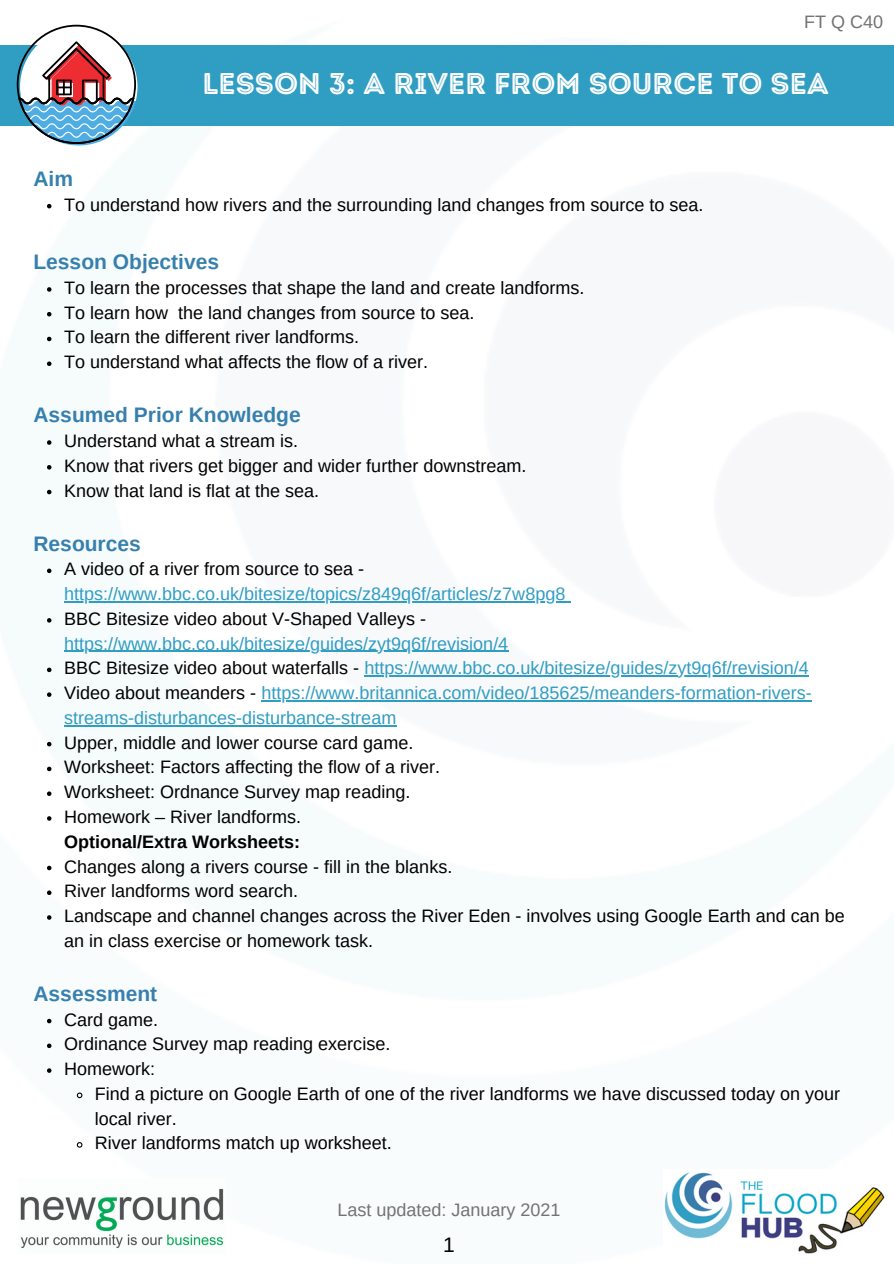
<style>
.page{position:relative;width:894px;height:1264px;background:#fff}
.page>*{position:absolute;margin:0;border:0;box-sizing:border-box;transform-origin:0 0}
.t1{font:30px "Intro Rust Base Line";color:#fff}
.t2{font:700 21px "Arimo";color:#3780ae}
.t3{font:21px "Arimo";color:#000}
.t4{font:18px/24.8px "Arimo";color:#000}
.t5{font:18px/24.8px "Arimo";color:#309dc3}
.t6{font:18px "Arimo";color:#737373}
.t7{font:700 18px "Arimo";color:#000}
.s1{color:#000}
</style>
<div class="page">
<img style="left:664px;top:1172px;width:221px;height:82px">
<div style="left:0;top:45px;width:893px;height:80px;background:#309dc3"></div>
<svg style="left:17px;top:25px;width:120px;height:120px"></svg>
<img style="left:20px;top:1188px;width:204px;height:61px">
<svg style="left:47px;top:204px;width:4px;height:4px"></svg>
<svg style="left:47px;top:287px;width:4px;height:5px"></svg>
<svg style="left:47px;top:312px;width:4px;height:4px"></svg>
<svg style="left:47px;top:337px;width:4px;height:4px"></svg>
<svg style="left:47px;top:361px;width:4px;height:5px"></svg>
<svg style="left:47px;top:440px;width:4px;height:5px"></svg>
<svg style="left:47px;top:465px;width:4px;height:4px"></svg>
<svg style="left:47px;top:490px;width:4px;height:4px"></svg>
<svg style="left:47px;top:568px;width:4px;height:5px"></svg>
<hr style="left:64px;top:601px;width:501px;height:1px;background:#309dc3">
<svg style="left:47px;top:618px;width:4px;height:4px"></svg>
<hr style="left:64px;top:650px;width:444px;height:2px;background:#309dc3">
<svg style="left:47px;top:667px;width:4px;height:5px"></svg>
<hr style="left:364px;top:675px;width:444px;height:1px;background:#309dc3">
<svg style="left:47px;top:692px;width:4px;height:5px"></svg>
<hr style="left:261px;top:700px;width:550px;height:1px;background:#309dc3">
<hr style="left:64px;top:725px;width:332px;height:1px;background:#309dc3">
<svg style="left:47px;top:742px;width:4px;height:4px"></svg>
<svg style="left:47px;top:766px;width:4px;height:5px"></svg>
<svg style="left:47px;top:791px;width:4px;height:5px"></svg>
<svg style="left:47px;top:816px;width:4px;height:4px"></svg>
<svg style="left:47px;top:865px;width:4px;height:5px"></svg>
<svg style="left:47px;top:890px;width:4px;height:5px"></svg>
<svg style="left:47px;top:915px;width:4px;height:4px"></svg>
<svg style="left:47px;top:1018px;width:4px;height:5px"></svg>
<svg style="left:47px;top:1043px;width:4px;height:5px"></svg>
<svg style="left:47px;top:1068px;width:4px;height:4px"></svg>
<svg style="left:76px;top:1092px;width:7px;height:6px"></svg>
<svg style="left:76px;top:1142px;width:7px;height:6px"></svg>
<p class="t6" style="left:804px;top:11px;width:80px">FT Q C40</p>
<p class="t1" style="left:202px;top:66px;width:627px">LESSON 3: A RIVER FROM SOURCE TO SEA</p>
<p class="t2" style="left:33px;top:167px;width:41px">Aim</p>
<h3 class="t4" style="left:64px;top:192px;width:640px">To understand how rivers and the surrounding land changes from source to sea.</h3>
<h2 class="t2" style="left:33px;top:250px;width:187px">Lesson Objectives</h2>
<p class="t4" style="left:64px;top:275px;width:521px">To learn the processes that shape the land and create landforms.</p>
<p class="t4" style="left:64px;top:300px;width:412px">To learn how the land changes from source to sea.</p>
<h2 class="t4" style="left:64px;top:325px;width:296px">To learn the different river landforms.</h2>
<p class="t4" style="left:64px;top:349px;width:365px">To understand what affects the flow of a river.</p>
<p class="t2" style="left:33px;top:403px;width:269px">Assumed Prior Knowledge</p>
<p class="t4" style="left:64px;top:428px;width:235px">Understand what a stream is.</p>
<p class="t4" style="left:64px;top:453px;width:463px">Know that rivers get bigger and wider further downstream.</p>
<h2 class="t4" style="left:64px;top:478px;width:256px">Know that land is flat at the sea.</h2>
<p class="t2" style="left:33px;top:531px;width:109px">Resources</p>
<p class="t4" style="left:64px;top:556px;width:301px">A video of a river from source to sea -</p>
<p class="t5" style="left:64px;top:581px;width:502px">https://www.bbc.co.uk/bitesize/topics/z849q6f/articles/z7w8pg8<br><span class="s1">BBC Bitesize video about V-Shaped Valleys -</span></p>
<h2 class="t5" style="left:64px;top:631px;width:746px">https://www.bbc.co.uk/bitesize/guides/zyt9q6f/revision/4<br><span class="s1">BBC Bitesize video about waterfalls -</span> https://www.bbc.co.uk/bitesize/guides/zyt9q6f/revision/4</h2>
<p class="t5" style="left:64px;top:680px;width:749px"><span class="s1">Video about meanders -</span> https://www.britannica.com/video/185625/meanders-formation-rivers-</p>
<p class="t5" style="left:64px;top:705px;width:350px">streams-disturbances-disturbance-stream<br><span class="s1">Upper, middle and lower course card game.</span></p>
<p class="t4" style="left:64px;top:754px;width:377px">Worksheet: Factors affecting the flow of a river.</p>
<p class="t4" style="left:64px;top:779px;width:348px">Worksheet: Ordnance Survey map reading.</p>
<p class="t4" style="left:64px;top:804px;width:238px">Homework – River landforms.</p>
<p class="t7" style="left:64px;top:831px;width:237px">Optional/Extra Worksheets:</p>
<p class="t4" style="left:64px;top:853px;width:389px">Changes along a rivers course - fill in the blanks.</p>
<p class="t4" style="left:64px;top:878px;width:235px">River landforms word search.</p>
<p class="t4" style="left:64px;top:903px;width:782px">Landscape and channel changes across the River Eden - involves using Google Earth and can be an in class exercise or homework task.</p>
<p class="t2" style="left:33px;top:981px;width:125px">Assessment</p>
<p class="t4" style="left:64px;top:1006px;width:95px">Card game.</p>
<p class="t4" style="left:64px;top:1031px;width:327px">Ordinance Survey map reading exercise.</p>
<h2 class="t4" style="left:64px;top:1056px;width:92px">Homework:</h2>
<p class="t4" style="left:95px;top:1081px;width:746px">Find a picture on Google Earth of one of the river landforms we have discussed today on your local river.</p>
<p class="t4" style="left:95px;top:1130px;width:298px">River landforms match up worksheet.</p>
<p class="t6" style="left:337px;top:1199px;width:225px">Last updated: January 2021</p>
<p class="t3" style="left:443px;top:1233px;width:13px">1</p>
</div>
